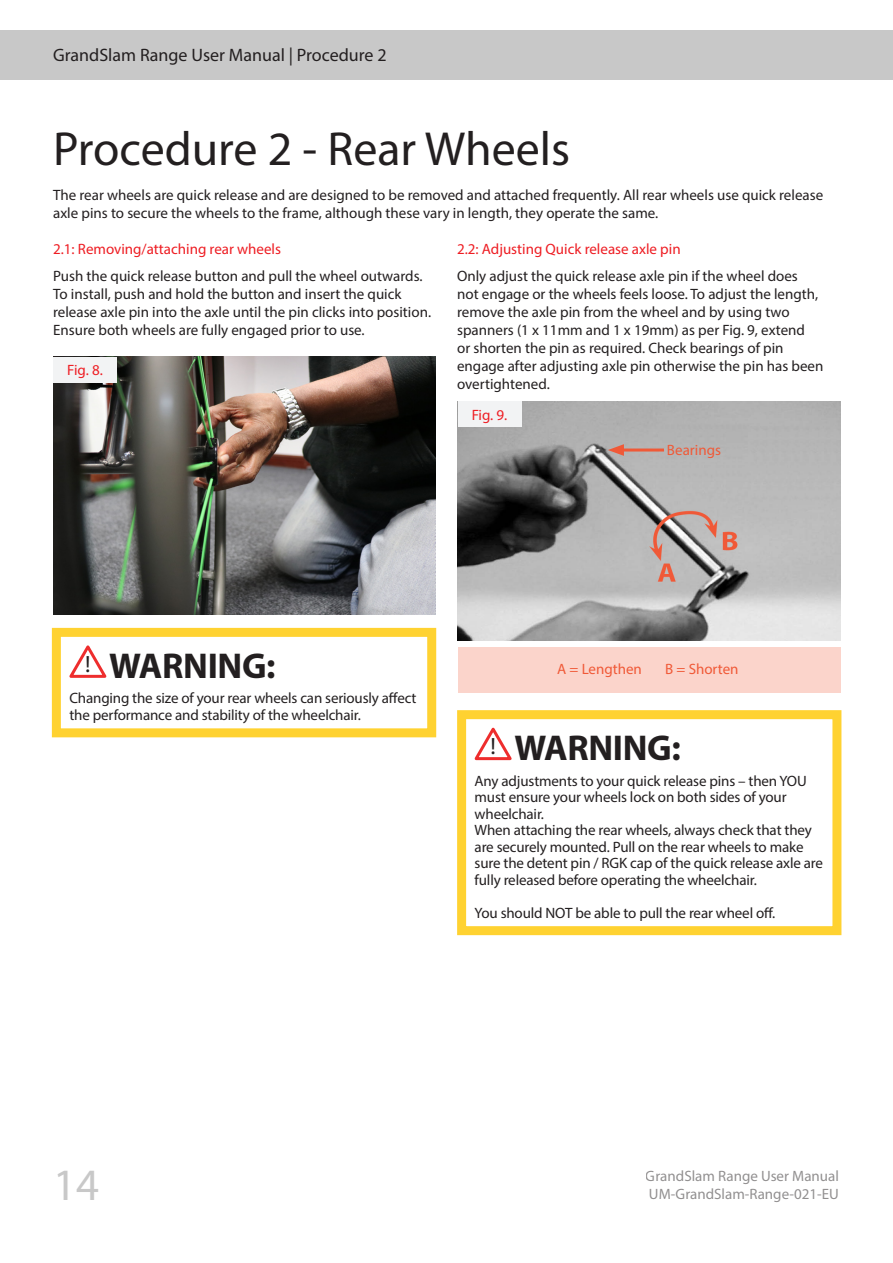
<style>
.page{position:relative;width:893px;height:1263px;background:#fff}
.page>*{position:absolute;margin:0;border:0;box-sizing:border-box;transform-origin:0 0}
.Heading_1{font:48px "Myriad Pro";color:#231f20}
.t1{font:45px "Myriad Pro";color:#c8c8c8}
.Box_Heading{font:700 36px "Myriad Pro";letter-spacing:-.01em;color:#231f20}
.t2{font:18px "Myriad Pro";color:#231f20}
.Box_Text_10_11{font:15px/18px "Myriad Pro";color:#231f20}
.Internal_Heading_-_R{font:15px "Myriad Pro";color:#ee1d23}
.t3{font:15px "Myriad Pro";color:#f05937}
.Image_no{font:15px "Myriad Pro";letter-spacing:-.015em;color:#ee1d23}
</style>
<div class="page">
<div style="left:0;top:31px;width:893px;height:49px;background:#c8c8c8"></div>
<svg style="left:69px;top:645px;width:38px;height:33px"></svg>
<div style="left:52px;top:628px;width:384px;height:109px;border:9px solid #ffd231"></div>
<svg style="left:474px;top:727px;width:38px;height:34px"></svg>
<div style="left:457px;top:710px;width:384px;height:225px;border:9px solid #ffd231"></div>
<img style="left:53px;top:357px;width:383px;height:257px">
<div style="left:53px;top:357px;width:64px;height:25px;background:#f2f3f4"></div>
<div style="left:458px;top:647px;width:382px;height:46px;background:#fbd4cb"></div>
<img style="left:458px;top:402px;width:382px;height:238px">
<div style="left:458px;top:402px;width:63px;height:25px;background:#f2f3f4"></div>
<hr style="left:618px;top:448px;width:46px;height:3px;background:#f05937">
<svg style="left:608px;top:444px;width:16px;height:12px"></svg>
<p class="t2" style="left:53px;top:44px;width:335px">GrandSlam Range User Manual | Procedure 2</p>
<p class="Heading_1" style="left:53px;top:120px;width:519px">Procedure 2 - Rear Wheels</p>
<p class="Box_Text_10_11" style="left:53px;top:186px;width:771px">The rear wheels are quick release and are designed to be removed and attached frequently. All rear wheels use quick release axle pins to secure the wheels to the frame, although these vary in length, they operate the same.</p>
<p class="Internal_Heading_-_R" style="left:53px;top:240px;width:229px">2.1: Removing/attaching rear wheels</p>
<p class="Box_Text_10_11" style="left:53px;top:267px;width:379px">Push the quick release button and pull the wheel outwards.<br>To install, push and hold the button and insert the quick release axle pin into the axle until the pin clicks into position.<br>Ensure both wheels are fully engaged prior to use.</p>
<p class="Internal_Heading_-_R" style="left:457px;top:240px;width:225px">2.2: Adjusting Quick release axle pin</p>
<p class="Box_Text_10_11" style="left:457px;top:267px;width:368px">Only adjust the quick release axle pin if the wheel does<br>not engage or the wheels feels loose. To adjust the length, remove the axle pin from the wheel and by using two spanners (1 x 11mm and 1 x 19mm) as per Fig. 9, extend<br>or shorten the pin as required. Check bearings of pin engage after adjusting axle pin otherwise the pin has been overtightened.</p>
<p class="Image_no" style="left:67px;top:360px;width:37px">Fig. 8.</p>
<p class="Image_no" style="left:472px;top:405px;width:37px">Fig. 9.</p>
<p class="t3" style="left:667px;top:441px;width:56px">Bearings</p>
<p class="Box_Heading" style="left:85px;top:642px;width:192px"><sup>!</sup> WARNING:</p>
<p class="Box_Text_10_11" style="left:69px;top:690px;width:349px;line-height:16.5px">Changing the size of your rear wheels can seriously affect the performance and stability of the wheelchair.</p>
<p class="t3" style="left:557px;top:660px;width:86px">A = Lengthen</p>
<p class="t3" style="left:665px;top:660px;width:75px">B = Shorten</p>
<p class="Box_Heading" style="left:490px;top:724px;width:192px"><sup>!</sup> WARNING:</p>
<p class="Box_Text_10_11" style="left:475px;top:772px;width:334px;line-height:16.5px">Any adjustments to your quick release pins – then YOU must ensure your wheels lock on both sides of your wheelchair.</p>
<p class="Box_Text_10_11" style="left:475px;top:822px;width:350px;line-height:16.5px">When attaching the rear wheels, always check that they are securely mounted. Pull on the rear wheels to make sure the detent pin / RGK cap of the quick release axle are fully released before operating the wheelchair.</p>
<p class="Box_Text_10_11" style="left:475px;top:903px;width:302px">You should NOT be able to pull the rear wheel off.</p>
<h2 class="t1" style="left:53px;top:1157px;width:48px">14</h2>
<p class="Box_Text_10_11" style="left:646px;top:1167px;width:195px">GrandSlam Range User Manual</p>
<p class="Box_Text_10_11" style="left:649px;top:1185px;width:191px">UM-GrandSlam-Range-021-EU</p>
</div>
